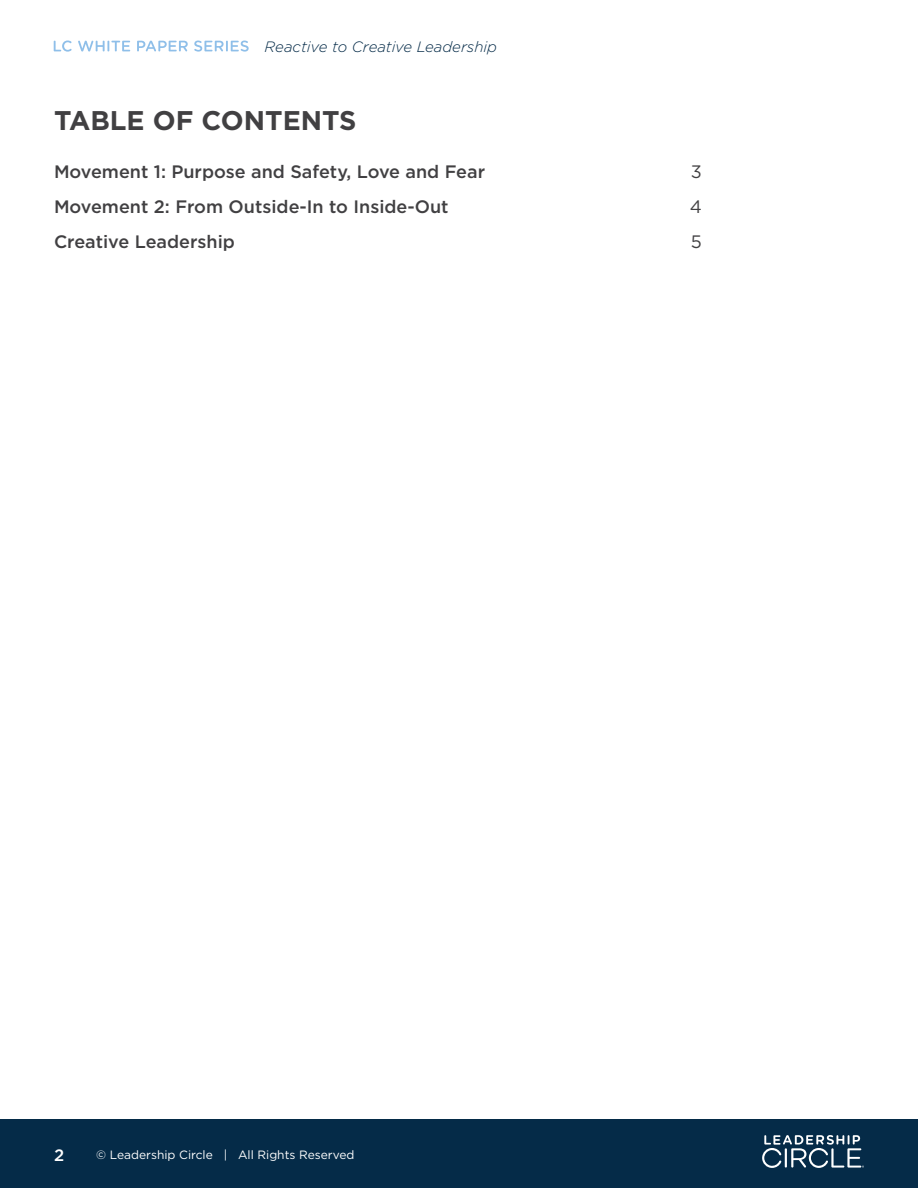
<style>
.page{position:relative;width:918px;height:1188px;background:#fff}
.page>*{position:absolute;margin:0;border:0;box-sizing:border-box;transform-origin:0 0}
.t1{font:700 27px "Gotham";color:#414042}
.t2{font:500 18px "Gotham";color:#414042}
.t3{font:18px "Gotham";color:#414042}
.t4{font:500 16.5px "Gotham";color:#fff}
.t5{font:italic 300 15px "Gotham";color:#052b48}
.t6{font:12px "Gotham";color:#fff}
</style>
<div class="page">
<svg style="left:54px;top:41px;width:18px;height:11px"></svg>
<svg style="left:78px;top:41px;width:52px;height:11px"></svg>
<svg style="left:137px;top:41px;width:51px;height:10px"></svg>
<svg style="left:194px;top:41px;width:55px;height:11px"></svg>
<div style="left:0;top:1119px;width:918px;height:69px;background:#052b48"></div>
<svg style="left:762px;top:1135px;width:102px;height:33px"></svg>
<p class="t5" style="left:265px;top:37px;width:234px">Reactive to Creative Leadership</p>
<h1 class="t1" style="left:54px;top:102px;width:304px">TABLE OF CONTENTS</h1>
<p class="t2" style="left:54px;top:160px;width:433px">Movement 1: Purpose and Safety, Love and Fear</p>
<p class="t3" style="left:691px;top:160px;width:13px">3</p>
<p class="t2" style="left:54px;top:195px;width:396px">Movement 2: From Outside-In to Inside-Out</p>
<p class="t3" style="left:690px;top:195px;width:14px">4</p>
<p class="t2" style="left:54px;top:230px;width:182px">Creative Leadership</p>
<p class="t3" style="left:691px;top:231px;width:13px">5</p>
<p class="t4" style="left:54px;top:1144px;width:12px">2</p>
<p class="t6" style="left:96px;top:1147px;width:260px">© Leadership Circle | All Rights Reserved</p>
</div>
